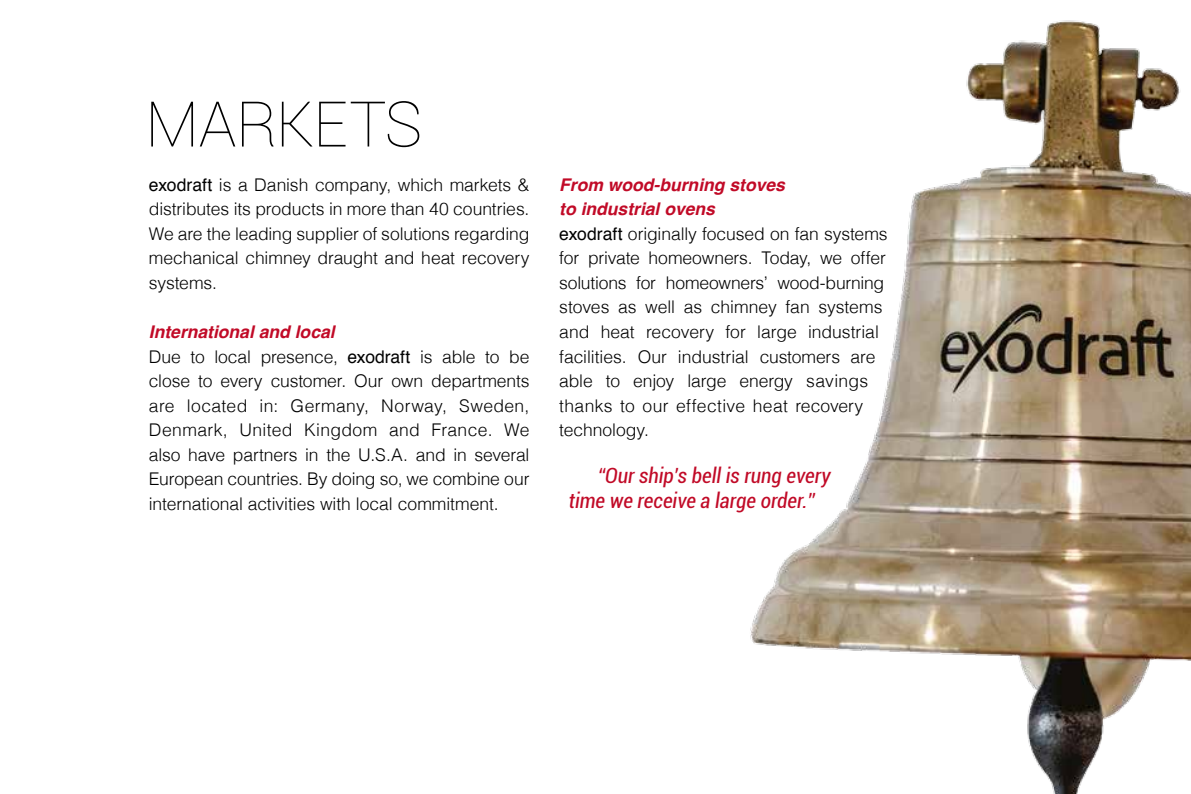
<style>
.page{position:relative;width:1191px;height:794px;background:#fff}
.page>*{position:absolute;margin:0;border:0;box-sizing:border-box;transform-origin:0 0}
.t1{font:100 63px "Roboto";letter-spacing:-.005em;color:#000}
.t2{font:italic condensed 21px/25.4px "Roboto";color:#c10a27}
.t3{font:300 17.5px/24.5px "Helvetica";letter-spacing:-.005em;color:#000}
.s1{font-weight:400}
.s2{font-weight:700;font-style:italic;color:#c10a27}
</style>
<div class="page">
<img style="left:750px;top:20px;width:441px;height:774px">
<h1 class="t1" style="left:145px;top:80px;width:279px">MARKETS</h1>
<p class="t3" style="left:149px;top:172px;width:382px;text-align:justify"><span class="s1">exodraft</span> is a Danish company, which markets &amp; distributes its products in more than 40 countries.<br>We are the leading supplier of solutions regarding mechanical chimney draught and heat recovery systems.</p>
<p class="t3" style="left:149px;top:319px;width:382px"><span class="s2">International and local<br></span>Due to local presence, <span class="s1">exodraft</span> is able to be close to every customer. Our own departments are located in: Germany, Norway, Sweden, Denmark, United Kingdom and France. We also have partners in the U.S.A. and in several European countries. By doing so, we combine our international activities with local commitment.</p>
<p class="t3" style="left:559px;top:172px;width:330px"><span class="s2">From wood-burning stoves<br>to industrial ovens<br></span><span class="s1">exodraft</span> originally focused on fan systems for private homeowners. Today, we offer solutions for homeowners’ wood-burning stoves as well as chimney fan systems and heat recovery for large industrial facilities. Our industrial customers are able to enjoy large energy savings thanks to our effective heat recovery technology.</p>
<p class="t2" style="left:568px;top:462px;width:263px;text-indent:29px">“Our ship’s bell is rung every time we receive a large order.”</p>
</div>
